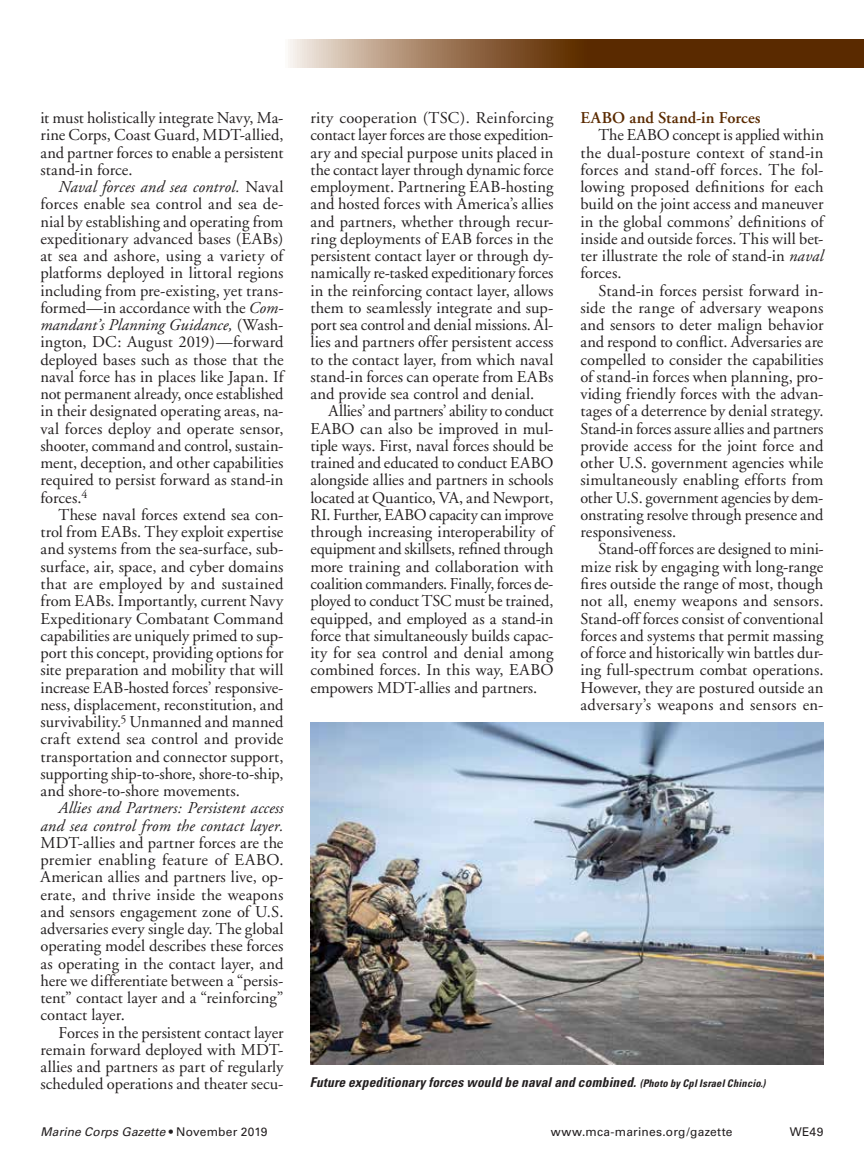
<style>
.page{position:relative;width:864px;height:1175px;background:#fff}
.page>*{position:absolute;margin:0;border:0;box-sizing:border-box;transform-origin:0 0}
.t1{font:16.5px/17.2px "Adobe Garamond";color:#231f20;text-align:justify}
.t2{font:italic 16.5px/17.2px "Adobe Garamond";letter-spacing:.005em;color:#231f20;text-align:right}
.t3{font:600 16.5px "Adobe Garamond";letter-spacing:.01em;color:#5a2a00}
.t4{font:italic 700 condensed 13.5px "Univers";letter-spacing:.01em;color:#231f20}
.t5{font:italic 12px "Univers";letter-spacing:.015em;color:#231f20}
.t6{font:12px "Univers";letter-spacing:.02em;color:#231f20}
.s1{font-style:italic}
.s2{font-size:10.5px}
.s3{font-style:normal}
</style>
<div class="page">
<svg style="left:288px;top:40px;width:576px;height:28px;background:#805835"></svg>
<img style="left:310px;top:722px;width:514px;height:342px">
<p class="t1" style="left:40px;top:110px;width:245px">it must holistically integrate Navy, Ma&shy;rine Corps, Coast Guard, MDT-allied, and partner forces to enable a persistent stand-in force.</p>
<p class="t1" style="left:40px;top:179px;width:245px;text-indent:18px"><span class="s1">Naval forces and sea control.</span> Naval forces enable sea control and sea de&shy;nial by establishing and operating from expeditionary advanced bases (EABs) at sea and ashore, using a variety of platforms deployed in littoral regions including from pre-existing, yet trans&shy;formed—in accordance with the <span class="s1">Com&shy;mandant’s Planning Guidance,</span> (Wash&shy;ington, DC: August 2019)—forward deployed bases such as those that the naval force has in places like Japan. If not permanent already, once established in their designated operating areas, na&shy;val forces deploy and operate sensor, shooter, command and control, sustain&shy;ment, deception, and other capabilities required to persist forward as stand-in forces.<sup>4</sup></p>
<p class="t1" style="left:40px;top:506px;width:245px;text-indent:18px">These naval forces extend sea con&shy;trol from EABs. They exploit expertise and systems from the sea-surface, sub&shy;surface, air, space, and cyber domains that are employed by and sustained from EABs. Importantly, current Navy Expeditionary Combatant Command capabilities are uniquely primed to sup&shy;port this concept, providing options for site preparation and mobility that will increase EAB-hosted forces’ responsive&shy;ness, displacement, reconstitution, and survivability.<sup>5</sup> Unmanned and manned craft extend sea control and provide transportation and connector support, supporting ship-to-shore, shore-to-ship, and shore-to-shore movements.</p>
<p class="t2" style="left:40px;top:800px;width:245px">Allies and Partners: Persistent access and sea control from the contact layer.</p>
<p class="t1" style="left:40px;top:834px;width:245px">MDT-allies and partner forces are the premier enabling feature of EABO.<br>American allies and partners live, op&shy;erate, and thrive inside the weapons and sensors engagement zone of U.S. adversaries every single day. The global operating model describes these forces as operating in the contact layer, and here we differentiate between a “persis&shy;tent” contact layer and a “reinforcing” contact layer.</p>
<p class="t1" style="left:40px;top:1024px;width:245px;text-indent:18px">Forces in the persistent contact layer remain forward deployed with MDT&shy;allies and partners as part of regularly scheduled operations and theater secu-</p>
<p class="t1" style="left:310px;top:110px;width:245px">rity cooperation (TSC). Reinforcing contact layer forces are those expedition&shy;ary and special purpose units placed in the contact layer through dynamic force employment. Partnering EAB-hosting and hosted forces with America’s allies and partners, whether through recur&shy;ring deployments of EAB forces in the persistent contact layer or through dy&shy;namically re-tasked expeditionary forces in the reinforcing contact layer, allows them to seamlessly integrate and sup&shy;port sea control and denial missions. Al&shy;lies and partners offer persistent access to the contact layer, from which naval stand-in forces can operate from EABs and provide sea control and denial.</p>
<p class="t1" style="left:310px;top:403px;width:245px;text-indent:18px">Allies’ and partners’ ability to conduct EABO can also be improved in mul&shy;tiple ways. First, naval forces should be trained and educated to conduct EABO alongside allies and partners in schools located at Quantico, VA, and Newport, RI. Further, EABO capacity can improve through increasing interoperability of equipment and skillsets, refined through more training and collaboration with coalition commanders. Finally, forces de&shy;ployed to conduct TSC must be trained, equipped, and employed as a stand-in force that simultaneously builds capac&shy;ity for sea control and denial among combined forces. In this way, EABO empowers MDT-allies and partners.</p>
<p class="t3" style="left:581px;top:109px;width:182px">EABO and Stand-in Forces</p>
<p class="t1" style="left:580px;top:127px;width:245px;text-indent:18px">The EABO concept is applied within the dual-posture context of stand-in forces and stand-off forces. The fol&shy;lowing proposed definitions for each build on the joint access and maneuver in the global commons’ definitions of inside and outside forces. This will bet&shy;ter illustrate the role of stand-in <span class="s1">naval </span>forces.</p>
<p class="t1" style="left:580px;top:282px;width:245px;text-indent:18px">Stand-in forces persist forward in&shy;side the range of adversary weapons and sensors to deter malign behavior and respond to conflict. Adversaries are compelled to consider the capabilities of stand-in forces when planning, pro&shy;viding friendly forces with the advan&shy;tages of a deterrence by denial strategy.<br>Stand-in forces assure allies and partners provide access for the joint force and other U.S. government agencies while simultaneously enabling efforts from other U.S. government agencies by dem&shy;onstrating resolve through presence and responsiveness.</p>
<p class="t1" style="left:580px;top:541px;width:245px;text-indent:18px">Stand-off forces are designed to mini&shy;mize risk by engaging with long-range fires outside the range of most, though not all, enemy weapons and sensors.<br>Stand-off forces consist of conventional forces and systems that permit massing of force and historically win battles dur&shy;ing full-spectrum combat operations.<br>However, they are postured outside an adversary’s weapons and sensors en-</p>
<p class="t4" style="left:310px;top:1073px;width:457px">Future expeditionary forces would be naval and combined. <span class="s2">(Photo by Cpl Israel Chincio.)</span></p>
<p class="t5" style="left:40px;top:1124px;width:229px">Marine Corps Gazette <span class="s3">• November 2019</span></p>
<p class="t6" style="left:551px;top:1124px;width:183px">www.mca-marines.org/gazette</p>
<p class="t6" style="left:790px;top:1124px;width:35px">WE49</p>
</div>
